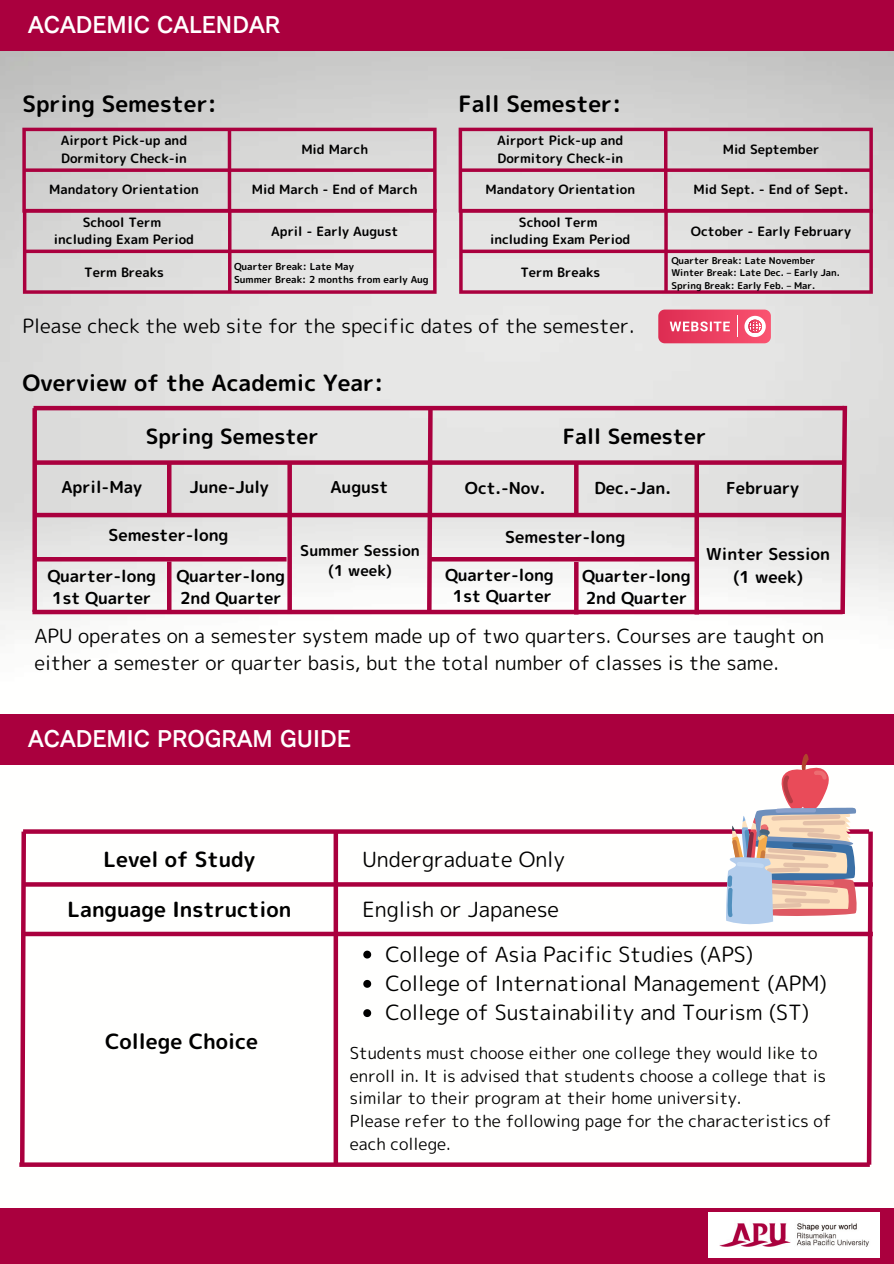
<style>
.page{position:relative;width:894px;height:1264px;background:#fff}
.page>*{position:absolute;margin:0;border:0;box-sizing:border-box;transform-origin:0 0}
.t1{font:23.25px "Canva Cezanne Pro N DB";color:#fff}
.t2{font:22.5px "rounded mplus 1 p bold";color:#000}
.t3{font:21px "rounded mplus 1 p regular";color:#000}
.t4{font:21px "rounded mplus 1 p bold";color:#000}
.t5{font:19.5px/27px "rounded mplus 1 p regular";color:#000}
.t6{font:16.5px/22.5px "rounded mplus 1 p regular";color:#000}
.t7{font:16.5px "rounded mplus 1 p bold";color:#000}
.t8{font:15px/20.2px "rounded mplus 1 p bold";color:#000;text-align:center}
.t9{font:12.9px/17.5px "rounded mplus 1 p bold";color:#000}
.t10{font:9.6px/12.9px "rounded mplus 1 p bold";color:#000}
.t11{font:9.3px "rounded mplus 1 p bold";color:#000}
</style>
<div class="page">
<img style="left:0;top:50px;width:893px;height:1117px">
<div style="left:0;top:1207px;width:893px;height:56px;background:#aa003e"></div>
<img style="left:708px;top:1212px;width:171px;height:45px">
<div style="left:0;top:0;width:893px;height:50px;background:#aa003e"></div>
<svg style="left:22px;top:128px;width:414px;height:166px;background:#d4bec5"></svg>
<svg style="left:458px;top:128px;width:414px;height:166px;background:#d7c2c9"></svg>
<div style="left:0;top:714px;width:893px;height:50px;background:#aa003e"></div>
<svg style="left:658px;top:309px;width:112px;height:34px;background:#ed5d79"></svg>
<hr style="left:34px;top:406px;width:809px;height:4px;background:#aa003e">
<div style="left:34px;top:460px;width:809px;height:5px;background:#aa003e"></div>
<svg style="left:424px;top:403px;width:11px;height:213px"></svg>
<svg style="left:837px;top:401px;width:12px;height:217px;background:#ce8da4"></svg>
<div style="left:32px;top:408px;width:5px;height:204px;background:#aa003e"></div>
<hr style="left:34px;top:513px;width:809px;height:4px;background:#aa003e">
<div style="left:32px;top:609px;width:810px;height:5px;background:#aa003e"></div>
<div style="left:287px;top:462px;width:5px;height:152px;background:#aa003e"></div>
<hr style="left:167px;top:462px;width:4px;height:53px;background:#aa003e">
<hr style="left:167px;top:561px;width:4px;height:53px;background:#aa003e">
<svg style="left:694px;top:464px;width:4px;height:146px"></svg>
<svg style="left:574px;top:465px;width:4px;height:48px"></svg>
<svg style="left:574px;top:562px;width:4px;height:48px"></svg>
<hr style="left:35px;top:557px;width:251px;height:4px;background:#aa003e">
<hr style="left:428px;top:557px;width:267px;height:4px;background:#aa003e">
<svg style="left:28px;top:829px;width:836px;height:4px;background:#b0144d"></svg>
<svg style="left:864px;top:827px;width:10px;height:340px"></svg>
<div style="left:333px;top:831px;width:5px;height:333px;background:#aa003e"></div>
<svg style="left:28px;top:882px;width:844px;height:4px;background:#ad0b46"></svg>
<div style="left:22px;top:931px;width:850px;height:5px;background:#aa003e"></div>
<svg style="left:28px;top:1162px;width:841px;height:4px;background:#b21a51"></svg>
<svg style="left:363px;top:950px;width:8px;height:8px"></svg>
<svg style="left:363px;top:979px;width:8px;height:8px"></svg>
<svg style="left:363px;top:1009px;width:8px;height:8px"></svg>
<svg style="left:18px;top:827px;width:10px;height:340px"></svg>
<svg style="left:725px;top:754px;width:132px;height:173px"></svg>
<h2 class="t1" style="left:28px;top:12px;width:254px">ACADEMIC CALENDAR</h2>
<h3 class="t2" style="left:22px;top:88px;width:196px">Spring Semester:</h3>
<h2 class="t2" style="left:458px;top:88px;width:164px">Fall Semester:</h2>
<h2 class="t9" style="left:61px;top:132px;width:128px">Airport Pick-up and<br>Dormitory Check-in</h2>
<p class="t9" style="left:49px;top:180px;width:151px">Mandatory Orientation</p>
<h5 class="t9" style="left:83px;top:213px;width:80px">School Term</h5>
<p class="t9" style="left:54px;top:231px;width:142px">including Exam Period</p>
<p class="t9" style="left:84px;top:264px;width:81px">Term Breaks</p>
<p class="t9" style="left:301px;top:141px;width:68px">Mid March</p>
<p class="t9" style="left:252px;top:180px;width:167px">Mid March - End of March</p>
<p class="t9" style="left:271px;top:222px;width:129px">April - Early August</p>
<p class="t10" style="left:234px;top:260px;width:196px">Quarter Break: Late May<br>Summer Break: 2 months from early Aug</p>
<p class="t9" style="left:497px;top:132px;width:128px">Airport Pick-up and<br>Dormitory Check-in</p>
<p class="t9" style="left:485px;top:180px;width:151px">Mandatory Orientation</p>
<p class="t9" style="left:519px;top:213px;width:80px">School Term</p>
<p class="t9" style="left:490px;top:231px;width:142px">including Exam Period</p>
<p class="t9" style="left:520px;top:264px;width:81px">Term Breaks</p>
<h2 class="t5" style="left:22px;top:312px;width:613px">Please check the web site for the specific dates of the semester.</h2>
<h5 class="t9" style="left:722px;top:141px;width:98px">Mid September</h5>
<p class="t9" style="left:693px;top:180px;width:156px">Mid Sept. - End of Sept.</p>
<p class="t9" style="left:690px;top:222px;width:162px">October - Early February</p>
<p class="t11" style="left:671px;top:253px;width:145px">Quarter Break: Late November</p>
<p class="t11" style="left:671px;top:266px;width:170px">Winter Break: Late Dec. – Early Jan.</p>
<p class="t11" style="left:671px;top:278px;width:145px">Spring Break: Early Feb. – Mar.</p>
<p class="t2" style="left:22px;top:367px;width:362px">Overview of the Academic Year:</p>
<p class="t4" style="left:146px;top:421px;width:174px">Spring Semester</p>
<p class="t4" style="left:563px;top:421px;width:145px">Fall Semester</p>
<p class="t7" style="left:61px;top:475px;width:82px">April-May</p>
<h4 class="t7" style="left:190px;top:475px;width:81px">June-July</h4>
<p class="t7" style="left:330px;top:475px;width:59px">August</p>
<h2 class="t7" style="left:108px;top:523px;width:122px">Semester-long</h2>
<h2 class="t7" style="left:47px;top:564px;width:110px">Quarter-long</h2>
<h2 class="t7" style="left:176px;top:564px;width:110px">Quarter-long</h2>
<h5 class="t7" style="left:52px;top:586px;width:100px">1st Quarter</h5>
<h5 class="t7" style="left:180px;top:586px;width:103px">2nd Quarter</h5>
<h5 class="t7" style="left:464px;top:476px;width:82px">Oct.-Nov.</h5>
<h5 class="t7" style="left:594px;top:476px;width:78px">Dec.-Jan.</h5>
<h5 class="t7" style="left:725px;top:476px;width:75px">February</h5>
<h5 class="t7" style="left:505px;top:525px;width:122px">Semester-long</h5>
<h5 class="t8" style="left:300px;top:540px;width:121px">Summer Session (1 week)</h5>
<h5 class="t7" style="left:706px;top:542px;width:125px">Winter Session</h5>
<h5 class="t7" style="left:445px;top:563px;width:110px">Quarter-long</h5>
<h5 class="t7" style="left:582px;top:564px;width:110px">Quarter-long</h5>
<h5 class="t7" style="left:733px;top:565px;width:72px">(1 week)</h5>
<h5 class="t7" style="left:452px;top:584px;width:100px">1st Quarter</h5>
<h5 class="t7" style="left:585px;top:586px;width:103px">2nd Quarter</h5>
<h3 class="t5" style="left:34px;top:622px;width:791px">APU operates on a semester system made up of two quarters. Courses are taught on either a semester or quarter basis, but the total number of classes is the same.</h3>
<p class="t1" style="left:28px;top:726px;width:324px">ACADEMIC PROGRAM GUIDE</p>
<h5 class="t4" style="left:103px;top:844px;width:153px">Level of Study</h5>
<h5 class="t3" style="left:362px;top:844px;width:204px">Undergraduate Only</h5>
<h5 class="t4" style="left:67px;top:894px;width:225px">Language Instruction</h5>
<h5 class="t3" style="left:362px;top:894px;width:198px">English or Japanese</h5>
<h5 class="t4" style="left:105px;top:1026px;width:155px">College Choice</h5>
<h5 class="t3" style="left:385px;top:939px;width:369px">College of Asia Pacific Studies (APS)</h5>
<h4 class="t3" style="left:385px;top:968px;width:443px">College of International Management (APM)</h4>
<h1 class="t3" style="left:385px;top:997px;width:425px">College of Sustainability and Tourism (ST)</h1>
<p class="t6" style="left:350px;top:1041px;width:483px">Students must choose either one college they would like to enroll in. It is advised that students choose a college that is similar to their program at their home university.<br>Please refer to the following page for the characteristics of each college.</p>
</div>
